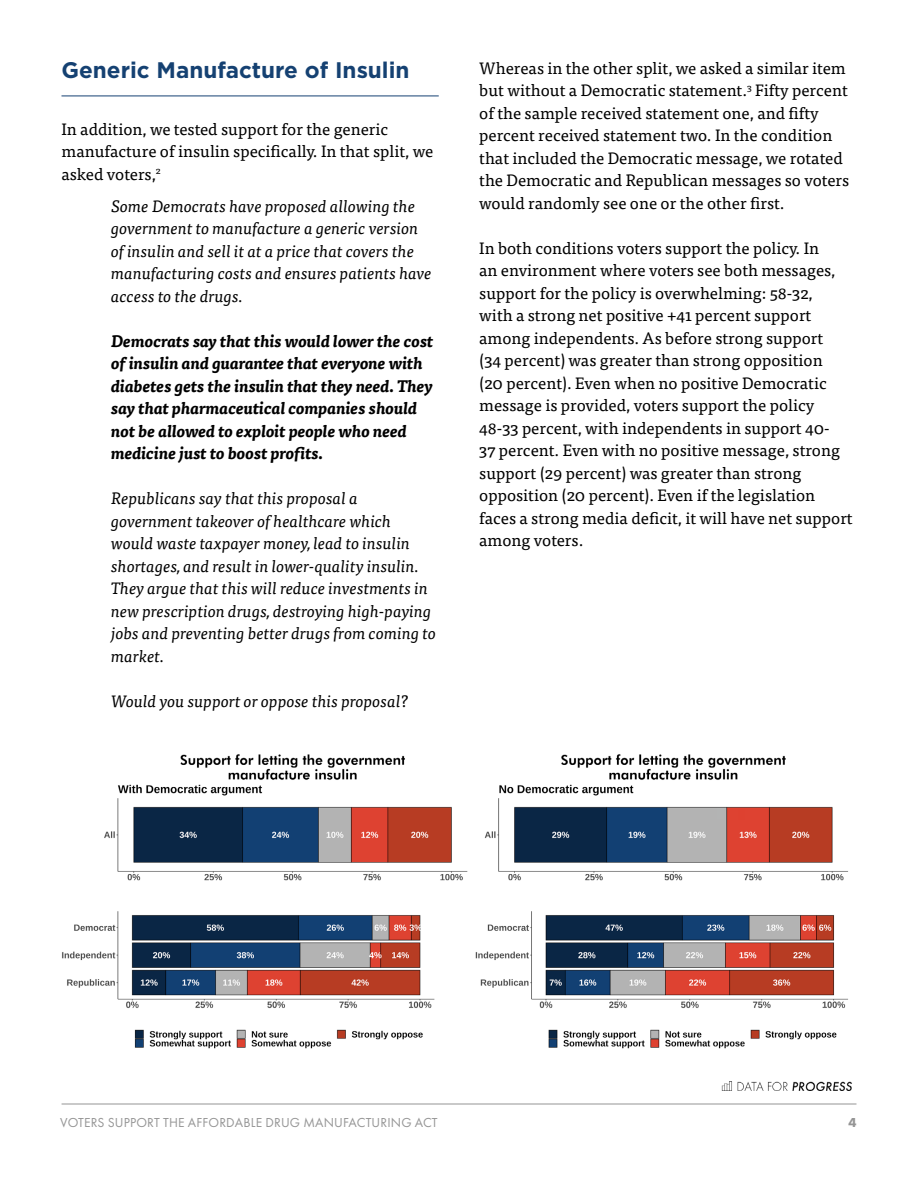
<style>
.page{position:relative;width:918px;height:1188px;background:#fff}
.page>*{position:absolute;margin:0;border:0;box-sizing:border-box;transform-origin:0 0}
.t1{font:700 22.5px "Gotham";color:#154172}
.t2{font:16.5px/22.5px "Tisa Pro";color:#000}
.t3{font:italic 16.5px/22.5px "Tisa Pro";color:#000}
.t4{font:italic 700 16.5px/22.5px "Tisa Pro";color:#000}
.t5{font:13.5px "Futura PT";letter-spacing:.01em;color:#959595}
.t6{font:700 13.5px "Futura PT";color:#959595}
</style>
<div class="page">
<hr style="left:62px;top:1104px;width:795px;height:1px;background:#959595">
<hr style="left:62px;top:96px;width:377px;height:1px;background:#154172">
<img style="left:62px;top:754px;width:790px;height:336px">
<h1 class="t1" style="left:62px;top:57px;width:350px">Generic Manufacture of Insulin</h1>
<p class="t2" style="left:62px;top:117px;width:373px">In addition, we tested support for the generic manufacture of insulin specifically. In that split, we asked voters,<sup>2</sup></p>
<p class="t3" style="left:111px;top:194px;width:322px">Some Democrats have proposed allowing the government to manufacture a generic version of insulin and sell it at a price that covers the manufacturing costs and ensures patients have access to the drugs.</p>
<p class="t4" style="left:111px;top:329px;width:324px">Democrats say that this would lower the cost of insulin and guarantee that everyone with diabetes gets the insulin that they need. They say that pharmaceutical companies should not be allowed to exploit people who need medicine just to boost profits.</p>
<p class="t3" style="left:111px;top:486px;width:327px">Republicans say that this proposal a government takeover of healthcare which would waste taxpayer money, lead to insulin shortages, and result in lower-quality insulin.<br>They argue that this will reduce investments in new prescription drugs, destroying high-paying jobs and preventing better drugs from coming to market.</p>
<p class="t3" style="left:111px;top:689px;width:298px">Would you support or oppose this proposal?</p>
<p class="t2" style="left:479px;top:56px;width:372px">Whereas in the other split, we asked a similar item but without a Democratic statement.<sup>3</sup> Fifty percent of the sample received statement one, and fifty percent received statement two. In the condition that included the Democratic message, we rotated the Democratic and Republican messages so voters would randomly see one or the other first.</p>
<p class="t2" style="left:479px;top:236px;width:375px">In both conditions voters support the policy. In<br>an environment where voters see both messages, support for the policy is overwhelming: 58-32,<br>with a strong net positive +41 percent support among independents. As before strong support<br>(34 percent) was greater than strong opposition<br>(20 percent). Even when no positive Democratic message is provided, voters support the policy 48-33 percent, with independents in support 40-<br>37 percent. Even with no positive message, strong support (29 percent) was greater than strong opposition (20 percent). Even if the legislation faces a strong media deficit, it will have net support among voters.</p>
<p class="t5" style="left:60px;top:1114px;width:379px">VOTERS SUPPORT THE AFFORDABLE DRUG MANUFACTURING ACT</p>
<p class="t6" style="left:848px;top:1113px;width:10px">4</p>
</div>
